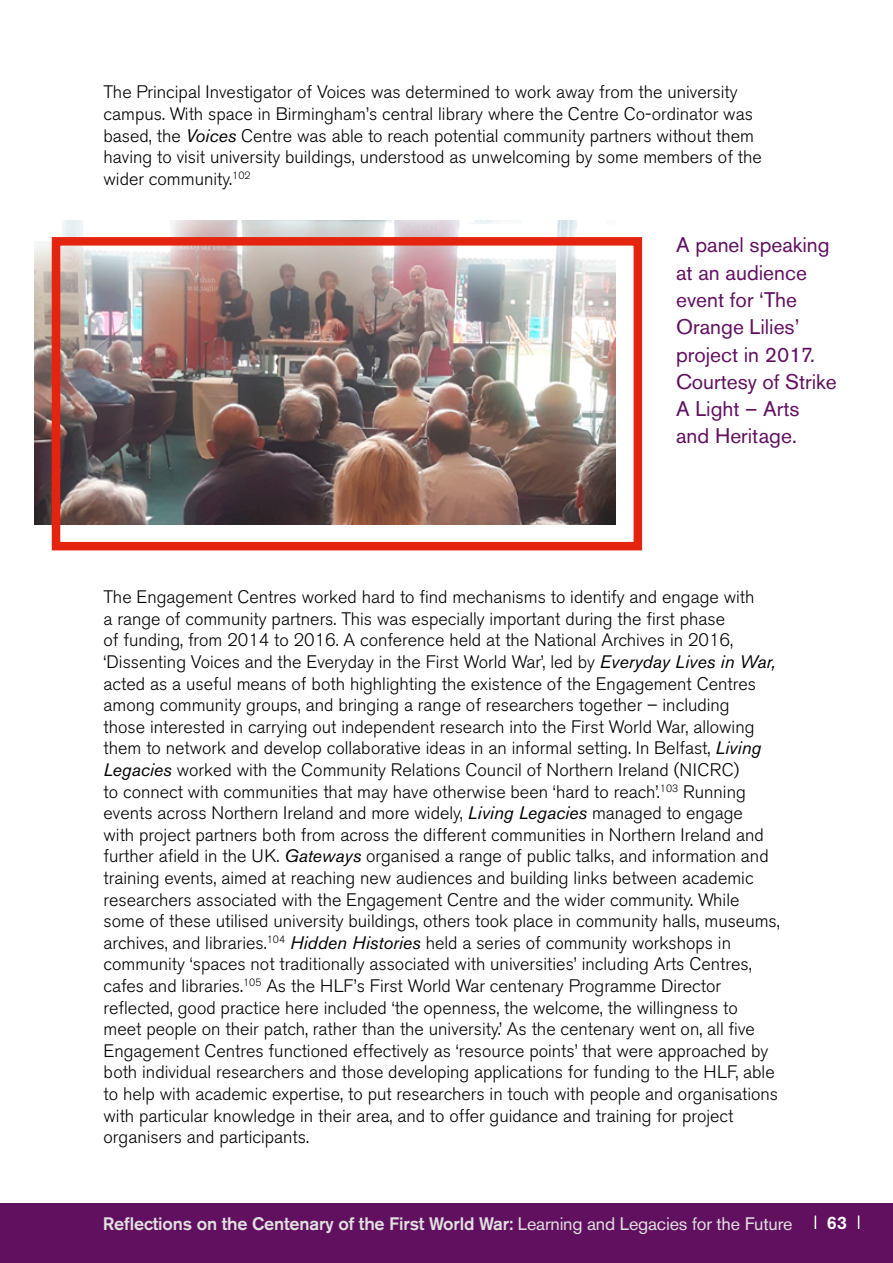
<style>
.page{position:relative;width:893px;height:1263px;background:#fff}
.page>*{position:absolute;margin:0;border:0;box-sizing:border-box;transform-origin:0 0}
.t1{font:21px/27.3px "Akzidenz Grotesk BE";color:#611060}
.Body_Copy_MH{font:300 18px/21.6px "Akzidenz Grotesk BE";color:#000}
.t2{font:500 18px "Akzidenz Grotesk BE";letter-spacing:-.01em;color:#e1e1e0}
.t3{font:500 18px "Akzidenz Grotesk BE";color:#fff}
.s1{font-weight:400;font-style:italic}
.s2{font-weight:400}
</style>
<div class="page">
<div style="left:0;top:1203px;width:893px;height:60px;background:#611060"></div>
<svg style="left:858px;top:1215px;width:1px;height:14px"></svg>
<svg style="left:815px;top:1215px;width:1px;height:14px"></svg>
<img style="left:35px;top:220px;width:581px;height:305px">
<div style="left:52px;top:237px;width:590px;height:313px;border:9px solid #e4240e"></div>
<p class="Body_Copy_MH" style="left:104px;top:82px;width:660px">The Principal Investigator of Voices was determined to work away from the university campus. With space in Birmingham’s central library where the Centre Co-ordinator was based, the <span class="s1">Voices</span> Centre was able to reach potential community partners without them having to visit university buildings, understood as unwelcoming by some members of the wider community.<sup>102</sup></p>
<p class="t1" style="left:676px;top:231px;width:162px">A panel speaking at an audience event for ‘The<br>Orange Lilies’ project in 2017.<br>Courtesy of Strike<br>A Light – Arts and Heritage.</p>
<p class="Body_Copy_MH" style="left:104px;top:586px;width:678px">The Engagement Centres worked hard to find mechanisms to identify and engage with<br>a range of community partners. This was especially important during the first phase<br>of funding, from 2014 to 2016. A conference held at the National Archives in 2016, ‘Dissenting Voices and the Everyday in the First World War’, led by <span class="s1">Everyday Lives in War, </span>acted as a useful means of both highlighting the existence of the Engagement Centres among community groups, and bringing a range of researchers together – including<br>those interested in carrying out independent research into the First World War, allowing them to network and develop collaborative ideas in an informal setting. In Belfast, <span class="s1">Living Legacies</span> worked with the Community Relations Council of Northern Ireland (NICRC)<br>to connect with communities that may have otherwise been ‘hard to reach’.<sup>103</sup> Running events across Northern Ireland and more widely, <span class="s1">Living Legacies</span> managed to engage<br>with project partners both from across the different communities in Northern Ireland and further afield in the UK. <span class="s1">Gateways</span> organised a range of public talks, and information and training events, aimed at reaching new audiences and building links between academic researchers associated with the Engagement Centre and the wider community. While some of these utilised university buildings, others took place in community halls, museums, archives, and libraries.<sup>104</sup> <span class="s1">Hidden Histories</span> held a series of community workshops in community ‘spaces not traditionally associated with universities’ including Arts Centres, cafes and libraries.<sup>105</sup> As the HLF’s First World War centenary Programme Director reflected, good practice here included ‘the openness, the welcome, the willingness to meet people on their patch, rather than the university.’ As the centenary went on, all five Engagement Centres functioned effectively as ‘resource points’ that were approached by both individual researchers and those developing applications for funding to the HLF, able to help with academic expertise, to put researchers in touch with people and organisations with particular knowledge in their area, and to offer guidance and training for project organisers and participants.</p>
<p class="t2" style="left:103px;top:1212px;width:691px">Reflections on the Centenary of the First World War: <span class="s2">Learning and Legacies for the Future</span></p>
<p class="t3" style="left:827px;top:1211px;width:22px">63</p>
</div>
